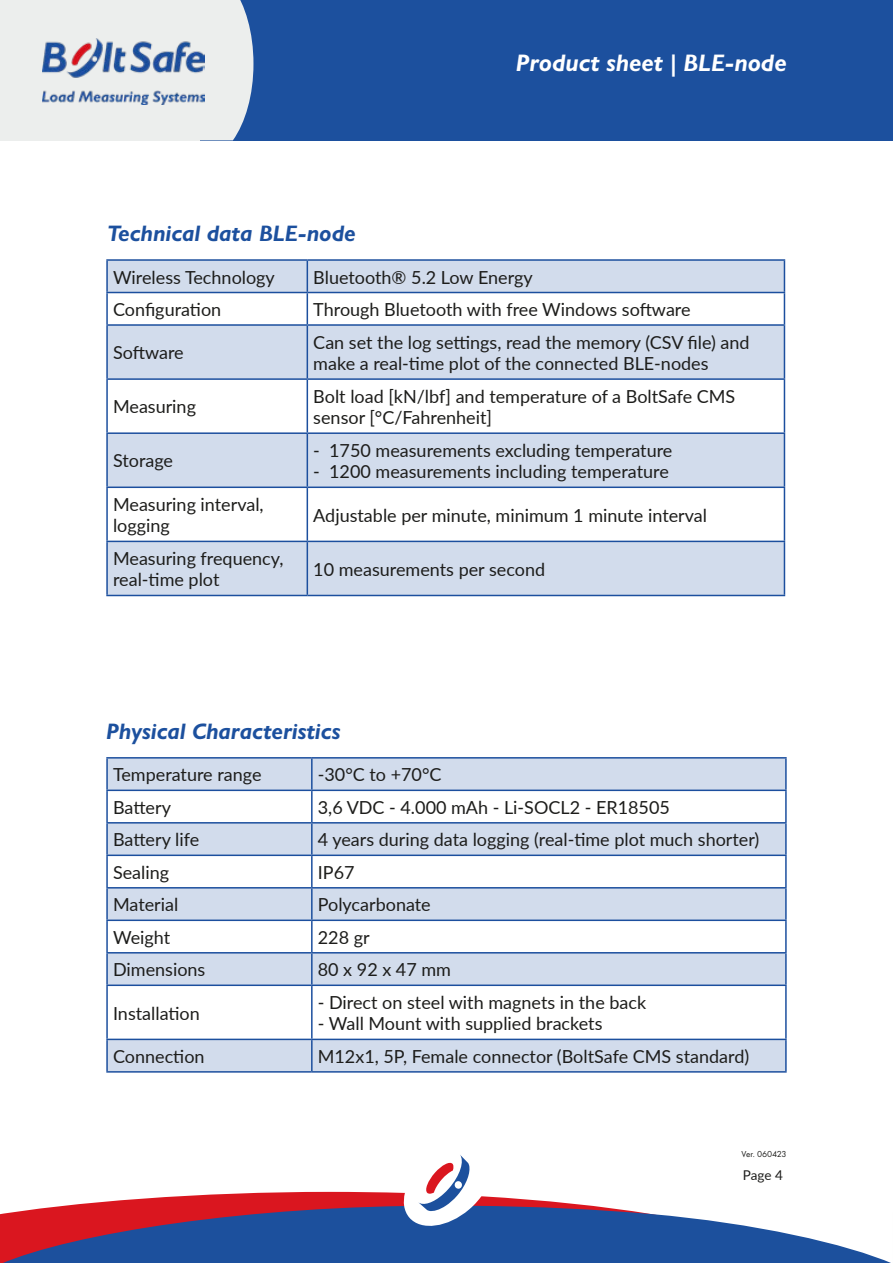
<style>
.page{position:relative;width:893px;height:1263px;background:#fff}
.page>*{position:absolute;margin:0;border:0;box-sizing:border-box;transform-origin:0 0}
.t1{font:italic 700 24px "Gill Sans Nova";color:#fff}
.t2{font:italic 700 22.5px "Gill Sans Nova";color:#1c509e}
.t3{font:18px/21.6px "Lato";color:#1d1d1b}
.t4{font:13.5px "Lato";color:#1d1d1b}
.t5{font:9px "Futura PT";letter-spacing:-.025em;color:#1d1d1b}
</style>
<div class="page">
<svg style="left:63px;top:1192px;width:530px;height:14px;fill:#da161f"></svg>
<svg style="left:0;top:1206px;width:891px;height:57px;background:#596097"></svg>
<div style="left:0;top:0;width:203px;height:140px;background:#eceeed"></div>
<div style="left:200px;top:0;width:693px;height:140px;background:#1c509e"></div>
<svg style="left:200px;top:0;width:53px;height:140px;background:#d7dee5"></svg>
<img style="left:42px;top:38px;width:162px;height:67px">
<svg style="left:404px;top:1155px;width:92px;height:76px"></svg>
<svg style="left:108px;top:261px;width:676px;height:334px;fill:#d2dcec"></svg>
<hr style="left:106px;top:259px;width:201px;height:2px;background:#1c4f9e">
<hr style="left:106px;top:261px;width:2px;height:31px;background:#1c4f9e">
<hr style="left:307px;top:259px;width:478px;height:2px;background:#1c4f9e">
<hr style="left:307px;top:261px;width:1px;height:31px;background:#1c4f9e">
<hr style="left:784px;top:261px;width:1px;height:31px;background:#1c4f9e">
<hr style="left:106px;top:292px;width:201px;height:1px;background:#1c4f9e">
<hr style="left:106px;top:293px;width:2px;height:31px;background:#1c4f9e">
<hr style="left:307px;top:292px;width:478px;height:1px;background:#1c4f9e">
<hr style="left:307px;top:293px;width:1px;height:31px;background:#1c4f9e">
<hr style="left:784px;top:293px;width:1px;height:31px;background:#1c4f9e">
<hr style="left:106px;top:324px;width:201px;height:2px;background:#1c4f9e">
<hr style="left:106px;top:326px;width:2px;height:52px;background:#1c4f9e">
<hr style="left:307px;top:324px;width:478px;height:2px;background:#1c4f9e">
<hr style="left:307px;top:326px;width:1px;height:52px;background:#1c4f9e">
<hr style="left:784px;top:326px;width:1px;height:52px;background:#1c4f9e">
<hr style="left:106px;top:378px;width:201px;height:2px;background:#1c4f9e">
<hr style="left:106px;top:380px;width:2px;height:52px;background:#1c4f9e">
<hr style="left:307px;top:378px;width:478px;height:2px;background:#1c4f9e">
<hr style="left:307px;top:380px;width:1px;height:52px;background:#1c4f9e">
<hr style="left:784px;top:380px;width:1px;height:52px;background:#1c4f9e">
<hr style="left:106px;top:432px;width:201px;height:2px;background:#1c4f9e">
<hr style="left:106px;top:434px;width:2px;height:52px;background:#1c4f9e">
<hr style="left:307px;top:432px;width:478px;height:2px;background:#1c4f9e">
<hr style="left:307px;top:434px;width:1px;height:52px;background:#1c4f9e">
<hr style="left:784px;top:434px;width:1px;height:52px;background:#1c4f9e">
<hr style="left:106px;top:486px;width:201px;height:2px;background:#1c4f9e">
<hr style="left:106px;top:488px;width:2px;height:53px;background:#1c4f9e">
<hr style="left:307px;top:486px;width:478px;height:2px;background:#1c4f9e">
<hr style="left:307px;top:488px;width:1px;height:53px;background:#1c4f9e">
<hr style="left:784px;top:488px;width:1px;height:53px;background:#1c4f9e">
<hr style="left:106px;top:541px;width:201px;height:1px;background:#1c4f9e">
<hr style="left:106px;top:542px;width:2px;height:53px;background:#1c4f9e">
<hr style="left:307px;top:541px;width:478px;height:1px;background:#1c4f9e">
<hr style="left:307px;top:542px;width:1px;height:53px;background:#1c4f9e">
<hr style="left:784px;top:542px;width:1px;height:53px;background:#1c4f9e">
<hr style="left:106px;top:595px;width:201px;height:1px;background:#1c4f9e">
<hr style="left:307px;top:595px;width:478px;height:1px;background:#1c4f9e">
<svg style="left:108px;top:758px;width:677px;height:313px;fill:#d2dcec"></svg>
<hr style="left:106px;top:757px;width:206px;height:1px;background:#1c4f9e">
<hr style="left:106px;top:758px;width:2px;height:31px;background:#1c4f9e">
<hr style="left:312px;top:757px;width:475px;height:1px;background:#1c4f9e">
<hr style="left:311px;top:758px;width:2px;height:31px;background:#1c4f9e">
<hr style="left:785px;top:758px;width:2px;height:31px;background:#1c4f9e">
<hr style="left:106px;top:789px;width:206px;height:2px;background:#1c4f9e">
<hr style="left:106px;top:791px;width:2px;height:31px;background:#1c4f9e">
<hr style="left:312px;top:789px;width:475px;height:2px;background:#1c4f9e">
<hr style="left:311px;top:791px;width:2px;height:31px;background:#1c4f9e">
<hr style="left:785px;top:791px;width:2px;height:31px;background:#1c4f9e">
<hr style="left:106px;top:822px;width:206px;height:1px;background:#1c4f9e">
<hr style="left:106px;top:823px;width:2px;height:31px;background:#1c4f9e">
<hr style="left:312px;top:822px;width:475px;height:1px;background:#1c4f9e">
<hr style="left:311px;top:823px;width:2px;height:31px;background:#1c4f9e">
<hr style="left:785px;top:823px;width:2px;height:31px;background:#1c4f9e">
<hr style="left:106px;top:854px;width:206px;height:2px;background:#1c4f9e">
<hr style="left:106px;top:856px;width:2px;height:31px;background:#1c4f9e">
<hr style="left:312px;top:854px;width:475px;height:2px;background:#1c4f9e">
<hr style="left:311px;top:856px;width:2px;height:31px;background:#1c4f9e">
<hr style="left:785px;top:856px;width:2px;height:31px;background:#1c4f9e">
<hr style="left:106px;top:887px;width:206px;height:1px;background:#1c4f9e">
<hr style="left:106px;top:888px;width:2px;height:31px;background:#1c4f9e">
<hr style="left:312px;top:887px;width:475px;height:1px;background:#1c4f9e">
<hr style="left:311px;top:888px;width:2px;height:31px;background:#1c4f9e">
<hr style="left:785px;top:888px;width:2px;height:31px;background:#1c4f9e">
<hr style="left:106px;top:919px;width:206px;height:2px;background:#1c4f9e">
<hr style="left:106px;top:921px;width:2px;height:31px;background:#1c4f9e">
<hr style="left:312px;top:919px;width:475px;height:2px;background:#1c4f9e">
<hr style="left:311px;top:921px;width:2px;height:31px;background:#1c4f9e">
<hr style="left:785px;top:921px;width:2px;height:31px;background:#1c4f9e">
<hr style="left:106px;top:952px;width:206px;height:1px;background:#1c4f9e">
<hr style="left:106px;top:953px;width:2px;height:31px;background:#1c4f9e">
<hr style="left:312px;top:952px;width:475px;height:1px;background:#1c4f9e">
<hr style="left:311px;top:953px;width:2px;height:31px;background:#1c4f9e">
<hr style="left:785px;top:953px;width:2px;height:31px;background:#1c4f9e">
<hr style="left:106px;top:984px;width:206px;height:2px;background:#1c4f9e">
<hr style="left:106px;top:986px;width:2px;height:53px;background:#1c4f9e">
<hr style="left:312px;top:984px;width:475px;height:2px;background:#1c4f9e">
<hr style="left:311px;top:986px;width:2px;height:53px;background:#1c4f9e">
<hr style="left:785px;top:986px;width:2px;height:53px;background:#1c4f9e">
<hr style="left:106px;top:1039px;width:206px;height:1px;background:#1c4f9e">
<hr style="left:106px;top:1040px;width:2px;height:31px;background:#1c4f9e">
<hr style="left:312px;top:1039px;width:475px;height:1px;background:#1c4f9e">
<hr style="left:311px;top:1040px;width:2px;height:31px;background:#1c4f9e">
<hr style="left:785px;top:1040px;width:2px;height:31px;background:#1c4f9e">
<hr style="left:106px;top:1071px;width:206px;height:2px;background:#1c4f9e">
<hr style="left:312px;top:1071px;width:475px;height:2px;background:#1c4f9e">
<p class="t2" style="left:107px;top:220px;width:250px">Technical data BLE-node</p>
<h1 class="t1" style="left:516px;top:48px;width:272px">Product sheet | BLE-node</h1>
<p class="t3" style="left:113px;top:265px;width:163px">Wireless Technology</p>
<p class="t3" style="left:313px;top:265px;width:221px">Bluetooth® 5.2 Low Energy</p>
<p class="t3" style="left:113px;top:298px;width:110px">Configuration</p>
<p class="t3" style="left:313px;top:298px;width:379px">Through Bluetooth with free Windows software</p>
<p class="t3" style="left:113px;top:341px;width:72px">Software</p>
<p class="t3" style="left:313px;top:330px;width:438px">Can set the log settings, read the memory (CSV file) and make a real-time plot of the connected BLE-nodes</p>
<p class="t3" style="left:113px;top:395px;width:84px">Measuring</p>
<p class="t3" style="left:313px;top:384px;width:423px">Bolt load [kN/lbf] and temperature of a BoltSafe CMS sensor [°C/Fahrenheit]</p>
<p class="t3" style="left:113px;top:449px;width:62px">Storage</p>
<p class="t3" style="left:313px;top:439px;width:361px">- 1750 measurements excluding temperature</p>
<p class="t3" style="left:313px;top:460px;width:357px">- 1200 measurements including temperature</p>
<p class="t3" style="left:113px;top:493px;width:152px">Measuring interval, logging</p>
<p class="t3" style="left:313px;top:503px;width:395px">Adjustable per minute, minimum 1 minute interval</p>
<p class="t3" style="left:113px;top:547px;width:172px">Measuring frequency, real-time plot</p>
<p class="t3" style="left:313px;top:558px;width:233px">10 measurements per second</p>
<p class="t2" style="left:106px;top:718px;width:236px">Physical Characteristics</p>
<p class="t3" style="left:113px;top:763px;width:150px">Temperature range</p>
<p class="t3" style="left:318px;top:763px;width:125px">-30°C to +70°C</p>
<p class="t3" style="left:113px;top:796px;width:59px">Battery</p>
<p class="t3" style="left:318px;top:796px;width:354px">3,6 VDC - 4.000 mAh - Li-SOCL2 - ER18505</p>
<p class="t3" style="left:113px;top:828px;width:88px">Battery life</p>
<p class="t3" style="left:318px;top:828px;width:443px">4 years during data logging (real-time plot much shorter)</p>
<p class="t3" style="left:113px;top:861px;width:58px">Sealing</p>
<p class="t3" style="left:318px;top:861px;width:38px">IP67</p>
<p class="t3" style="left:113px;top:893px;width:67px">Material</p>
<p class="t3" style="left:318px;top:893px;width:114px">Polycarbonate</p>
<p class="t3" style="left:113px;top:926px;width:59px">Weight</p>
<p class="t3" style="left:318px;top:926px;width:53px">228 gr</p>
<p class="t3" style="left:113px;top:958px;width:94px">Dimensions</p>
<p class="t3" style="left:318px;top:958px;width:135px">80 x 92 x 47 mm</p>
<p class="t3" style="left:113px;top:1001px;width:88px">Installation</p>
<p class="t3" style="left:318px;top:991px;width:330px">- Direct on steel with magnets in the back</p>
<p class="t3" style="left:318px;top:1012px;width:286px">- Wall Mount with supplied brackets</p>
<p class="t3" style="left:113px;top:1045px;width:93px">Connection</p>
<p class="t3" style="left:318px;top:1045px;width:433px">M12x1, 5P, Female connector (BoltSafe CMS standard)</p>
<p class="t5" style="left:742px;top:1148px;width:47px">Ver. 060423</p>
<p class="t4" style="left:743px;top:1165px;width:41px">Page 4</p>
</div>
